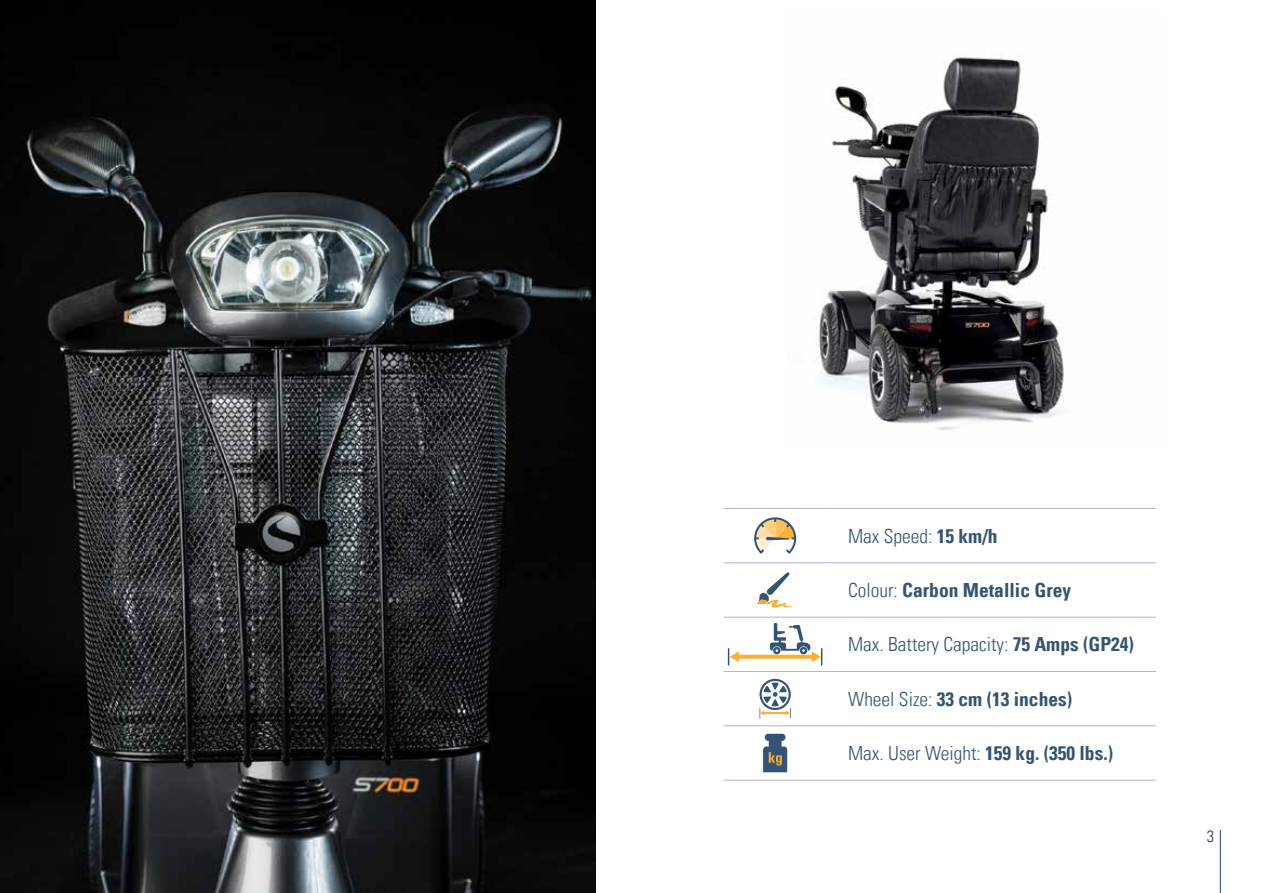
<style>
.page{position:relative;width:1263px;height:893px;background:#fff}
.page>*{position:absolute;margin:0;border:0;box-sizing:border-box;transform-origin:0 0}
.t1{font:19.5px "Univers Com 47 Light Cond";color:#1e4164}
.t2{font:19.5px "Univers Com 67 Bold Cond";color:#1e4164}
.t3{font:16.5px "Univers Com 47 Light Cond";color:#1e4164}
.s1{font-family:"Univers Com 67 Bold Cond"}
.s2{font-family:"Univers Com 47 Light Cond"}
</style>
<div class="page">
<img style="left:819px;top:57px;width:245px;height:373px">
<hr style="left:723px;top:508px;width:104px;height:1px;background:#acacbc">
<hr style="left:827px;top:508px;width:329px;height:1px;background:#acacbc">
<hr style="left:723px;top:562px;width:104px;height:1px;background:#acacbc">
<hr style="left:827px;top:562px;width:329px;height:1px;background:#acacbc">
<hr style="left:723px;top:617px;width:104px;height:1px;background:#acacbc">
<hr style="left:827px;top:617px;width:329px;height:1px;background:#acacbc">
<hr style="left:723px;top:671px;width:104px;height:1px;background:#acacbc">
<hr style="left:827px;top:671px;width:329px;height:1px;background:#acacbc">
<hr style="left:723px;top:725px;width:104px;height:1px;background:#acacbc">
<hr style="left:827px;top:725px;width:329px;height:1px;background:#acacbc">
<hr style="left:723px;top:780px;width:104px;height:1px;background:#acacbc">
<hr style="left:827px;top:780px;width:329px;height:1px;background:#acacbc">
<svg style="left:754px;top:517px;width:42px;height:37px"></svg>
<svg style="left:757px;top:572px;width:36px;height:36px"></svg>
<svg style="left:739px;top:655px;width:31px;height:4px"></svg>
<svg style="left:728px;top:649px;width:11px;height:16px"></svg>
<svg style="left:770px;top:623px;width:52px;height:42px"></svg>
<svg style="left:759px;top:679px;width:32px;height:39px"></svg>
<svg style="left:763px;top:734px;width:24px;height:38px"></svg>
<img style="left:0;top:0;width:595px;height:893px">
<hr style="left:1220px;top:830px;width:1px;height:63px;background:#1e4164">
<p class="t1" style="left:848px;top:524px;width:151px">Max Speed: <span class="s1">15 km/h</span></p>
<p class="t2" style="left:848px;top:578px;width:225px"><span class="s2">Colour:</span> Carbon Metallic Grey</p>
<p class="t1" style="left:848px;top:633px;width:287px">Max. Battery Capacity: <span class="s1">75 Amps (GP24)</span></p>
<p class="t2" style="left:848px;top:687px;width:226px"><span class="s2">Wheel Size:</span> 33 cm (13 inches)</p>
<p class="t1" style="left:848px;top:741px;width:266px">Max. User Weight: <span class="s1">159 kg. (350 lbs.)</span></p>
<p class="t3" style="left:1207px;top:826px;width:9px">3</p>
</div>
